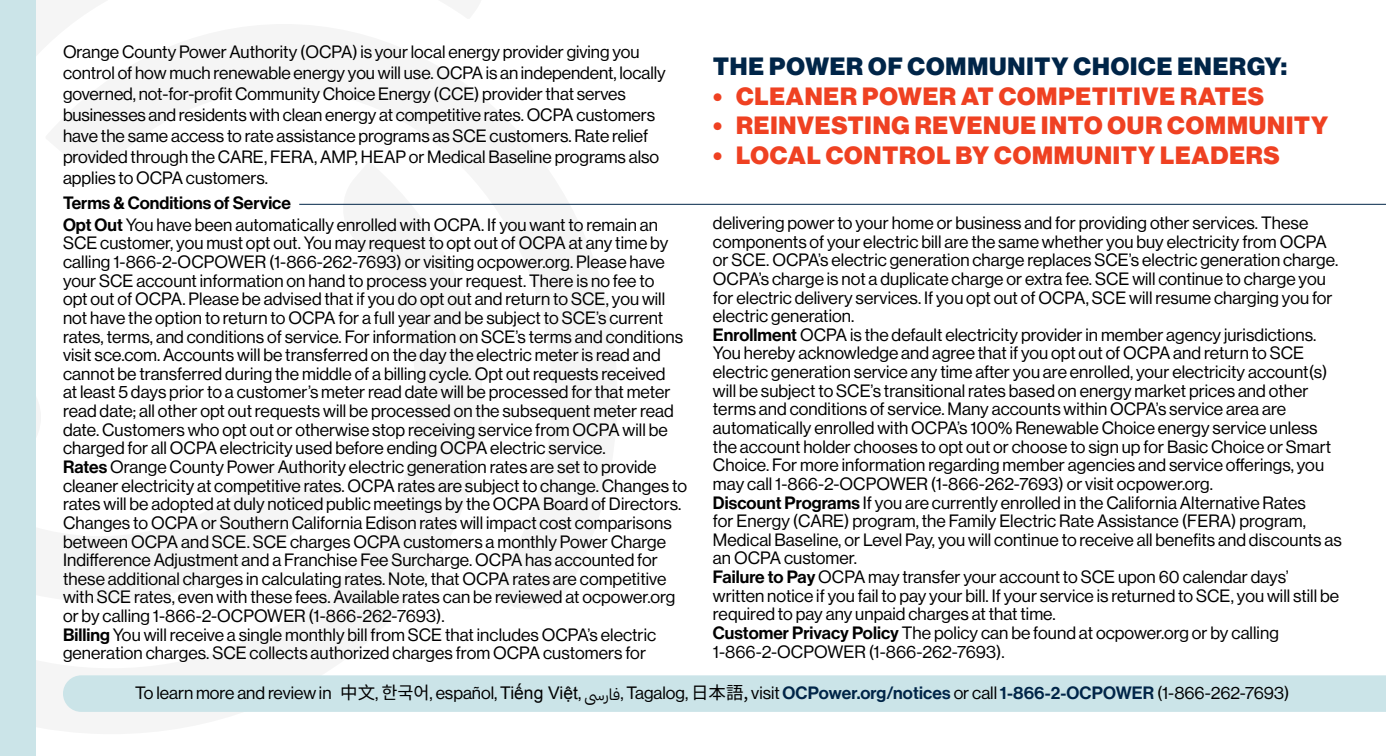
<style>
.page{position:relative;width:1386px;height:756px;background:#fff}
.page>*{position:absolute;margin:0;border:0;box-sizing:border-box;transform-origin:0 0}
.t1{font:24.5px "N Haas Grotesk DS Pro 95 Blk";letter-spacing:.035em;color:#ef4122}
.t2{font:24.5px "N Haas Grotesk DS Pro 95 Blk";letter-spacing:.035em;color:#002548}
.t3{font:17.5px/18.7px "N Haas Grotesk DS Pro 55 Rg";letter-spacing:.005em;color:#000}
.t4{font:17.5px "N Haas Grotesk DS Pro 65 Md";color:#000}
.t5{font:15.75px "IBM Plex Sans Arabic";color:#000}
.s1{font-family:"N Haas Grotesk DS Pro 65 Md"}
.s2{font-family:"Noto Sans HK"}
.s3{font-family:"Noto Sans KR"}
.s4{font-family:"Arial"}
.s5{font-family:"IBM Plex Sans Arabic";font-size:15.75px}
.s6{font-family:"Noto Sans JP"}
.s7{font-family:"N Haas Grotesk DS Pro 65 Md";color:#002548}
</style>
<div class="page">
<div style="left:0;top:0;width:36px;height:756px;background:#cbe4e8"></div>
<div style="left:63px;top:675px;width:1323px;height:37px;background:#cbe4e8"></div>
<hr style="left:299px;top:204px;width:1087px;height:1px;background:#002548">
<p class="t3" style="left:63px;top:41px;width:604px;line-height:21px">Orange County Power Authority (OCPA) is your local energy provider giving you control of how much renewable energy you will use. OCPA is an independent, locally governed, not-for-profit Community Choice Energy (CCE) provider that serves businesses and residents with clean energy at competitive rates. OCPA customers have the same access to rate assistance programs as SCE customers. Rate relief provided through the CARE, FERA, AMP, HEAP or Medical Baseline programs also applies to OCPA customers.</p>
<h1 class="t2" style="left:713px;top:52px;width:576px">THE POWER OF COMMUNITY CHOICE ENERGY:</h1>
<h1 class="t1" style="left:713px;top:82px;width:553px">• CLEANER POWER AT COMPETITIVE RATES</h1>
<h1 class="t1" style="left:713px;top:111px;width:617px">• REINVESTING REVENUE INTO OUR COMMUNITY</h1>
<h1 class="t1" style="left:713px;top:141px;width:568px">• LOCAL CONTROL BY COMMUNITY LEADERS</h1>
<p class="t4" style="left:63px;top:193px;width:230px">Terms &amp; Conditions of Service</p>
<p class="t3" style="left:63px;top:215px;width:626px"><span class="s1">Opt Out</span> You have been automatically enrolled with OCPA. If you want to remain an SCE customer, you must opt out. You may request to opt out of OCPA at any time by calling 1-866-2-OCPOWER (1-866-262-7693) or visiting ocpower.org. Please have your SCE account information on hand to process your request. There is no fee to<br>opt out of OCPA. Please be advised that if you do opt out and return to SCE, you will not have the option to return to OCPA for a full year and be subject to SCE’s current rates, terms, and conditions of service. For information on SCE’s terms and conditions visit sce.com. Accounts will be transferred on the day the electric meter is read and cannot be transferred during the middle of a billing cycle. Opt out requests received<br>at least 5 days prior to a customer’s meter read date will be processed for that meter read date; all other opt out requests will be processed on the subsequent meter read date. Customers who opt out or otherwise stop receiving service from OCPA will be charged for all OCPA electricity used before ending OCPA electric service.<br><span class="s1">Rates</span> Orange County Power Authority electric generation rates are set to provide cleaner electricity at competitive rates. OCPA rates are subject to change. Changes to rates will be adopted at duly noticed public meetings by the OCPA Board of Directors.<br>Changes to OCPA or Southern California Edison rates will impact cost comparisons between OCPA and SCE. SCE charges OCPA customers a monthly Power Charge Indifference Adjustment and a Franchise Fee Surcharge. OCPA has accounted for these additional charges in calculating rates. Note, that OCPA rates are competitive with SCE rates, even with these fees. Available rates can be reviewed at ocpower.org or by calling 1-866-2-OCPOWER (1-866-262-7693).<br><span class="s1">Billing</span> You will receive a single monthly bill from SCE that includes OCPA’s electric generation charges. SCE collects authorized charges from OCPA customers for</p>
<p class="t3" style="left:713px;top:214px;width:630px">delivering power to your home or business and for providing other services. These components of your electric bill are the same whether you buy electricity from OCPA or SCE. OCPA’s electric generation charge replaces SCE’s electric generation charge.<br>OCPA’s charge is not a duplicate charge or extra fee. SCE will continue to charge you for electric delivery services. If you opt out of OCPA, SCE will resume charging you for electric generation.<br><span class="s1">Enrollment</span> OCPA is the default electricity provider in member agency jurisdictions.<br>You hereby acknowledge and agree that if you opt out of OCPA and return to SCE electric generation service any time after you are enrolled, your electricity account(s) will be subject to SCE’s transitional rates based on energy market prices and other terms and conditions of service. Many accounts within OCPA’s service area are automatically enrolled with OCPA’s 100% Renewable Choice energy service unless the account holder chooses to opt out or choose to sign up for Basic Choice or Smart Choice. For more information regarding member agencies and service offerings, you may call 1-866-2-OCPOWER (1-866-262-7693) or visit ocpower.org.<br><span class="s1">Discount Programs</span> If you are currently enrolled in the California Alternative Rates<br>for Energy (CARE) program, the Family Electric Rate Assistance (FERA) program, Medical Baseline, or Level Pay, you will continue to receive all benefits and discounts as an OCPA customer.<br><span class="s1">Failure to Pay</span> OCPA may transfer your account to SCE upon 60 calendar days’ written notice if you fail to pay your bill. If your service is returned to SCE, you will still be required to pay any unpaid charges at that time.<br><span class="s1">Customer Privacy Policy</span> The policy can be found at ocpower.org or by calling 1-866-2-OCPOWER (1-866-262-7693).</p>
<p class="t3" style="left:135px;top:684px;width:1156px">To learn more and review in <span class="s2">中文</span>, <span class="s3">한국어</span>, español, <span class="s4">Tiếng Việt</span>, <span class="s5">یس</span> , Tagalog, <span class="s6">日本語,</span> visit <span class="s7">OCPower.org/notices</span> or call <span class="s7">1-866-2-OCPOWER</span> (1-866-262-7693)</p>
<p class="t5" style="left:605px;top:685px;width:17px">فار</p>
</div>
